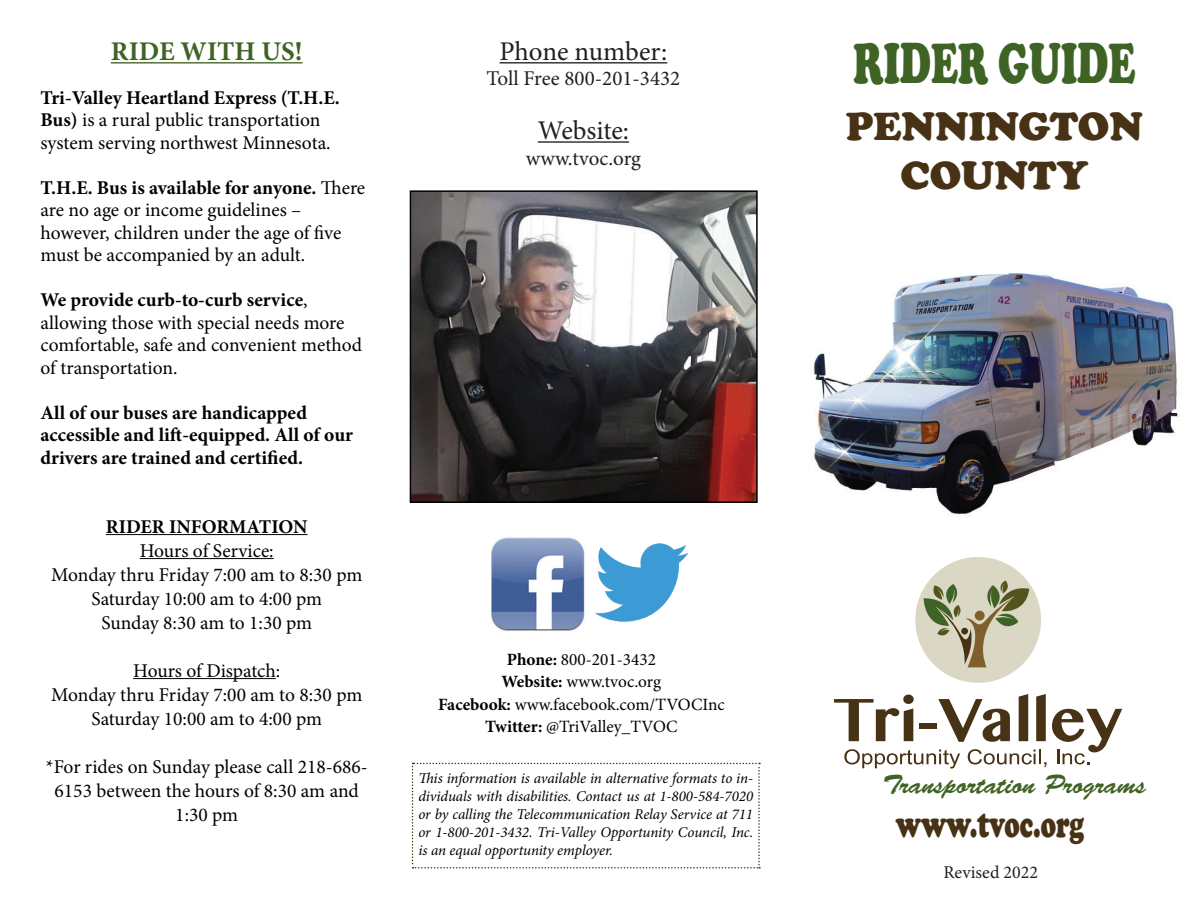
<style>
.page{position:relative;width:1188px;height:918px;background:#fff}
.page>*{position:absolute;margin:0;border:0;box-sizing:border-box;transform-origin:0 0}
.t1{font:900 58.5px "Cooper";color:#3f6324;scale:.67 1}
.t2{font:900 40.5px/49.5px "Cooper";color:#473216;text-align:center}
.t3{font:900 38.25px "Cooper";color:#473216;scale:.67 1}
.t4{font:27px "Minion Pro";letter-spacing:-.005em;color:#231f20}
.t5{font:700 27px "Minion Pro";color:#3f6324}
.t6{font:26.55px "Brush Script Std";color:#3f6324}
.t7{font:21px "Minion Pro";color:#231f20}
.t8{font:19.5px/22.5px "Minion Pro";color:#000}
.t9{font:700 19.5px/22.5px "Minion Pro";color:#000}
.t10{font:18px "Minion Pro";letter-spacing:.005em;color:#231f20}
.t11{font:17.25px/22.5px "Minion Pro";color:#000;text-align:center}
.t12{font:italic 15px/18px "Minion Pro";letter-spacing:-.01em;color:#000;text-align:justify}
.s1{font-weight:700}
</style>
<div class="page">
<svg style="left:412px;top:763px;width:348px;height:106px"></svg>
<hr style="left:111px;top:62px;width:192px;height:2px;background:#3f6324">
<hr style="left:106px;top:534px;width:202px;height:1px;background:#000">
<hr style="left:140px;top:558px;width:134px;height:1px;background:#000">
<hr style="left:133px;top:678px;width:143px;height:1px;background:#000">
<svg style="left:834px;top:695px;width:80px;height:46px"></svg>
<div style="left:919px;top:724px;width:18px;height:5px;background:#473216"></div>
<svg style="left:938px;top:699px;width:72px;height:43px"></svg>
<svg style="left:1019px;top:694px;width:9px;height:47px"></svg>
<svg style="left:1036px;top:694px;width:10px;height:47px"></svg>
<svg style="left:844px;top:749px;width:116px;height:20px"></svg>
<svg style="left:968px;top:749px;width:78px;height:18px"></svg>
<svg style="left:1052px;top:709px;width:70px;height:55px"></svg>
<div style="left:915px;top:557px;width:126px;height:126px;background:#dad8c5;border-radius:50%"></div>
<svg style="left:924px;top:580px;width:105px;height:87px"></svg>
<hr style="left:500px;top:62px;width:167px;height:2px;background:#231f20">
<hr style="left:538px;top:141px;width:91px;height:2px;background:#231f20">
<img style="left:491px;top:537px;width:94px;height:94px">
<img style="left:595px;top:544px;width:94px;height:77px">
<img style="left:813px;top:273px;width:365px;height:241px">
<img style="left:413px;top:193px;width:342px;height:307px">
<div style="left:410px;top:190px;width:348px;height:313px;border:2px solid #000"></div>
<h3 class="t5" style="left:111px;top:32px;width:193px">RIDE WITH US!</h3>
<p class="t8" style="left:40px;top:86px;width:301px"><span class="s1">Tri-Valley Heartland Express (T.H.E.<br>Bus)</span> is a rural public transportation system serving northwest Minnesota.</p>
<p class="t8" style="left:40px;top:176px;width:326px"><span class="s1">T.H.E. Bus is available for anyone.</span> There are no age or income guidelines – however, children under the age of five must be accompanied by an adult.</p>
<p class="t8" style="left:40px;top:289px;width:323px"><span class="s1">We provide curb-to-curb service</span>, allowing those with special needs more comfortable, safe and convenient method of transportation.</p>
<p class="t9" style="left:40px;top:401px;width:314px">All of our buses are handicapped accessible and lift-equipped. All of our drivers are trained and certified.</p>
<p class="t9" style="left:106px;top:515px;width:203px">RIDER INFORMATION</p>
<p class="t8" style="left:51px;top:539px;width:313px;line-height:24px;text-align:center">Hours of Service:<br>Monday thru Friday 7:00 am to 8:30 pm<br>Saturday 10:00 am to 4:00 pm<br>Sunday 8:30 am to 1:30 pm</p>
<p class="t8" style="left:51px;top:659px;width:313px;line-height:24px;text-align:center">Hours of Dispatch:<br>Monday thru Friday 7:00 am to 8:30 pm<br>Saturday 10:00 am to 4:00 pm</p>
<p class="t8" style="left:46px;top:755px;width:323px;line-height:24px;text-align:center">*For rides on Sunday please call 218-686-<br>6153 between the hours of 8:30 am and<br>1:30 pm</p>
<h3 class="t4" style="left:500px;top:33px;width:169px">Phone number:</h3>
<p class="t7" style="left:487px;top:65px;width:195px">Toll Free 800-201-3432</p>
<h3 class="t4" style="left:538px;top:113px;width:93px">Website:</h3>
<p class="t7" style="left:526px;top:144px;width:117px">www.tvoc.org</p>
<p class="t11" style="left:438px;top:648px;width:288px"><span class="s1">Phone:</span> 800-201-3432<br><span class="s1">Website:</span> www.tvoc.org<br><span class="s1">Facebook:</span> www.facebook.com/TVOCInc<br><span class="s1">Twitter:</span> @TriValley_TVOC</p>
<p class="t12" style="left:418px;top:770px;width:336px">This information is available in alternative formats to in&shy;dividuals with disabilities. Contact us at 1-800-584-7020 or by calling the Telecommunication Relay Service at 711 or 1-800-201-3432. Tri-Valley Opportunity Council, Inc. is an equal opportunity employer.</p>
<h1 class="t1" style="left:853px;top:30px;width:422px">RIDER GUIDE</h1>
<h2 class="t2" style="left:846px;top:101px;width:299px">PENNINGTON<br>COUNTY</h2>
<h3 class="t6" style="left:883px;top:769px;width:265px">Transportation Programs</h3>
<h3 class="t3" style="left:896px;top:801px;width:283px">www.tvoc.org</h3>
<p class="t10" style="left:943px;top:860px;width:96px">Revised 2022</p>
</div>
